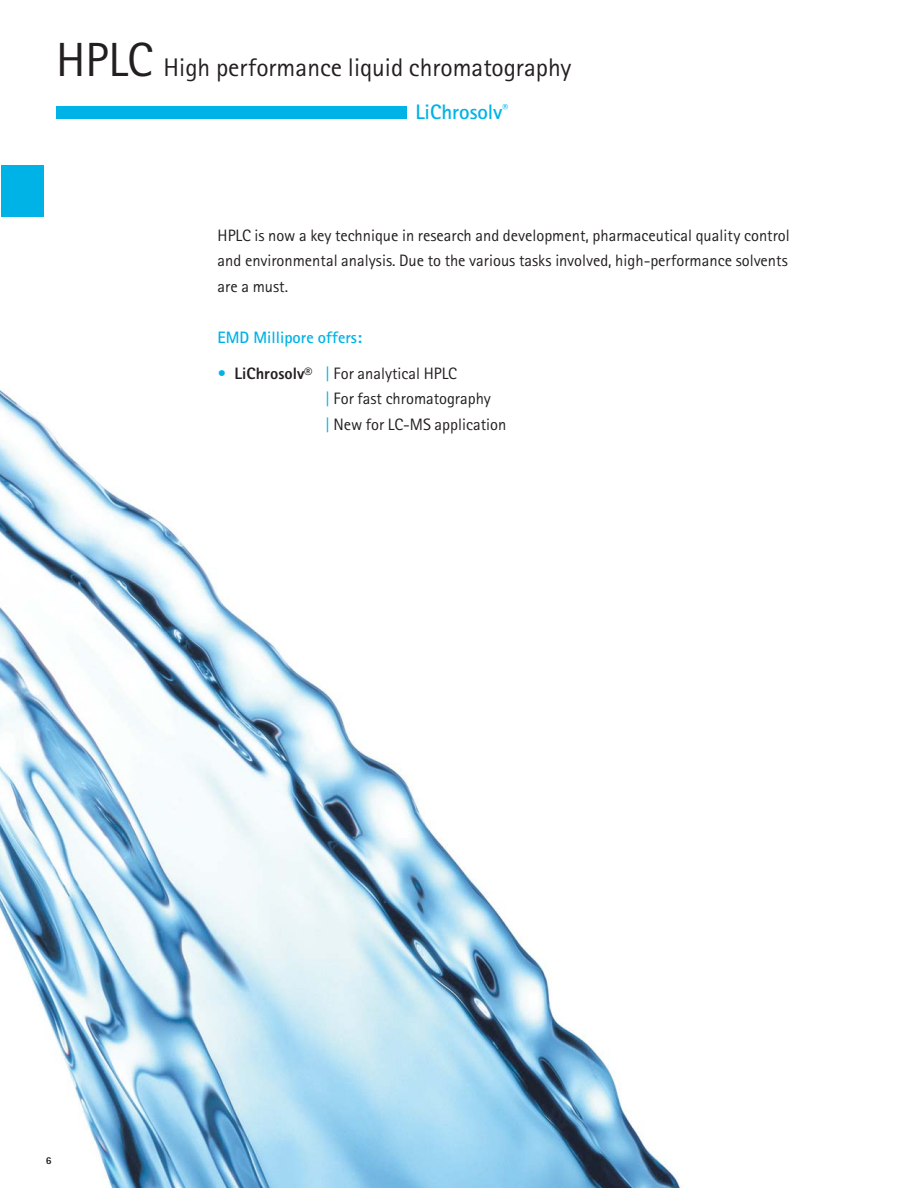
<style>
.page{position:relative;width:920px;height:1188px;background:#fff}
.page>*{position:absolute;margin:0;border:0;box-sizing:border-box;transform-origin:0 0}
.t1{font:25.5px "Merck Sans Serif Pro";color:#231f20}
.t2{font:700 21px "Merck Sans Serif Pro";color:#00b3e6}
.t3{font:16.5px/25.5px "Merck Sans Serif Pro";color:#231f20}
.t4{font:700 16.5px "Merck Sans Serif Pro";color:#00b3e6}
.t5{font:800 10.5px "Merck Sans Serif Pro";color:#231f20}
.s1{font-size:48px}
.s2{font-weight:700;color:#00b3e6}
.s3{font-weight:800}
.s4{color:#00b3e6}
</style>
<div class="page">
<img style="left:1px;top:390px;width:681px;height:798px">
<div style="left:56px;top:106px;width:351px;height:13px;background:#00b3e6"></div>
<div style="left:1px;top:166px;width:42px;height:51px;background:#00b3e6"></div>
<h1 class="t1" style="left:56px;top:57px;width:517px"><span class="s1">HPLC</span> High performance liquid chromatography</h1>
<p class="t2" style="left:415px;top:104px;width:95px">LiChrosolv<sup>®</sup></p>
<p class="t3" style="left:218px;top:224px;width:574px">HPLC is now a key technique in research and development, pharmaceutical quality control and environmental analysis. Due to the various tasks involved, high-performance solvents are a must.</p>
<p class="t4" style="left:218px;top:331px;width:146px">EMD Millipore offers:</p>
<p class="t3" style="left:326px;top:362px;width:182px;text-indent:-108px"><span class="s2">•</span> <span class="s3">LiChrosolv®</span> <span class="s4">|</span> For analytical HPLC<br><span class="s4">|</span> For fast chromatography<br><span class="s4">|</span> New for LC-MS application</p>
<p class="t5" style="left:46px;top:1156px;width:7px">6</p>
</div>
